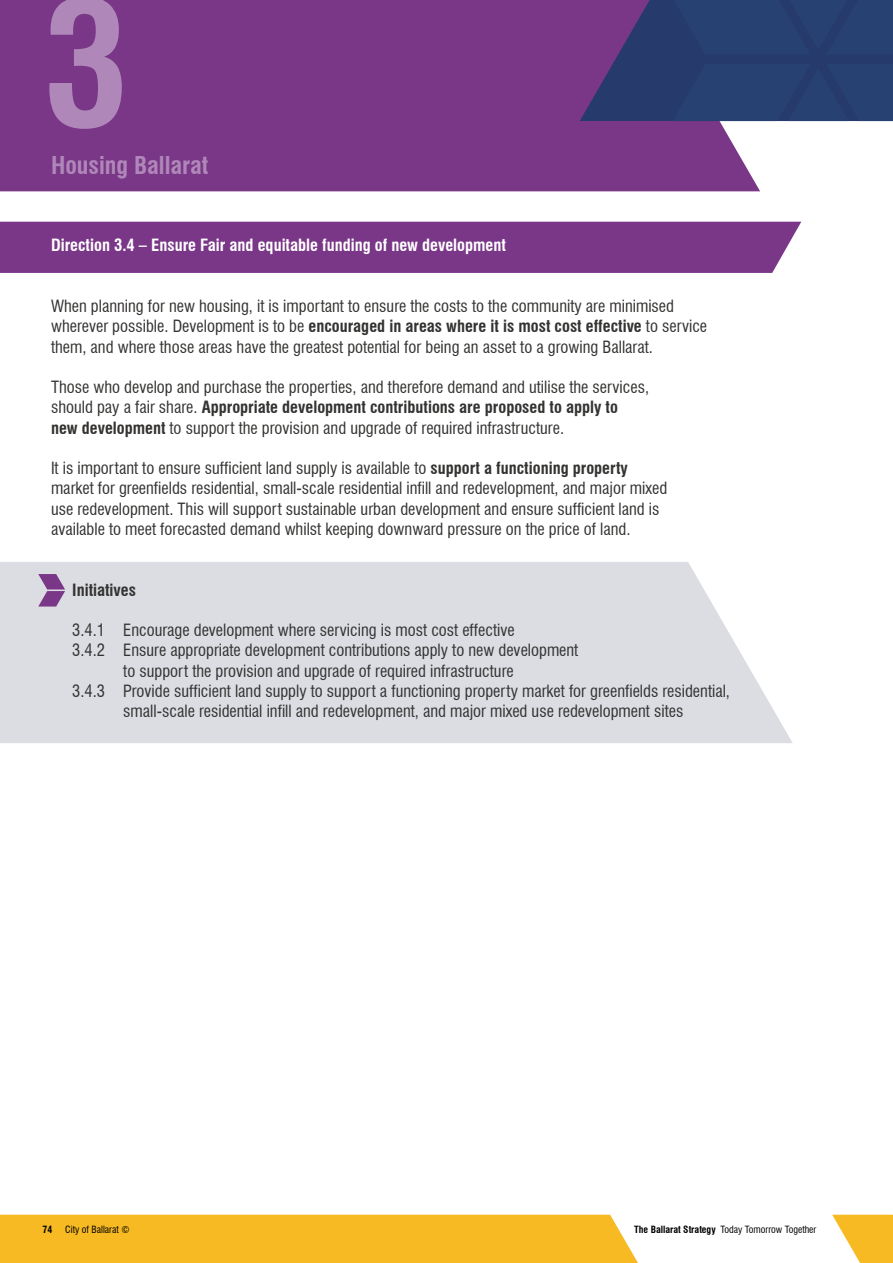
<style>
.page{position:relative;width:893px;height:1263px;background:#fff}
.page>*{position:absolute;margin:0;border:0;box-sizing:border-box;transform-origin:0 0}
.t1{font:700 condensed 171.6px "Swiss 721 BT";color:#af87b8}
.t2{font:700 condensed 24px "Swiss 721 BT";color:#af87b8}
.t3{font:condensed 16.5px/20.2px "Swiss 721 BT";color:#343332}
.t4{font:700 condensed 16.5px "Swiss 721 BT";color:#fff}
.t5{font:700 condensed 16.5px "Swiss 721 BT";color:#343332}
.t6{font:condensed 9.75px "Swiss 721 BT";color:#000}
.t7{font:700 condensed 9.75px "Swiss 721 BT";color:#000}
.s1{font-weight:700}
</style>
<div class="page">
<div style="left:0;top:562px;width:793px;height:181px;background:#dbdde3"></div>
<div style="left:0;top:222px;width:801px;height:51px;background:#7a3788"></div>
<div style="left:0;top:0;width:760px;height:191px;background:#7a3788"></div>
<svg style="left:580px;top:0;width:313px;height:121px;background:#2f3d72"></svg>
<svg style="left:38px;top:574px;width:27px;height:32px"></svg>
<svg style="left:832px;top:1215px;width:61px;height:48px"></svg>
<div style="left:0;top:1215px;width:638px;height:48px;background:#f8ba22"></div>
<h1 class="t1" style="left:43px;top:-39px;width:87px">3</h1>
<h2 class="t2" style="left:51px;top:150px;width:159px">Housing Ballarat</h2>
<p class="t4" style="left:51px;top:235px;width:456px">Direction 3.4 – Ensure Fair and equitable funding of new development</p>
<p class="t3" style="left:51px;top:296px;width:658px">When planning for new housing, it is important to ensure the costs to the community are minimised wherever possible. Development is to be <span class="s1">encouraged in areas where it is most cost effective</span> to service them, and where those areas have the greatest potential for being an asset to a growing Ballarat.</p>
<p class="t3" style="left:51px;top:377px;width:600px">Those who develop and purchase the properties, and therefore demand and utilise the services, should pay a fair share. <span class="s1">Appropriate development contributions are proposed to apply to<br>new development</span> to support the provision and upgrade of required infrastructure.</p>
<p class="t3" style="left:51px;top:458px;width:618px">It is important to ensure sufficient land supply is available to <span class="s1">support a functioning property </span>market for greenfields residential, small-scale residential infill and redevelopment, and major mixed use redevelopment. This will support sustainable urban development and ensure sufficient land is available to meet forecasted demand whilst keeping downward pressure on the price of land.</p>
<p class="t5" style="left:72px;top:580px;width:65px">Initiatives</p>
<p class="t3" style="left:72px;top:620px;width:444px">3.4.1 Encourage development where servicing is most cost effective</p>
<p class="t3" style="left:72px;top:640px;width:508px">3.4.2 Ensure appropriate development contributions apply to new development</p>
<p class="t3" style="left:123px;top:660px;width:392px">to support the provision and upgrade of required infrastructure</p>
<p class="t3" style="left:72px;top:681px;width:659px">3.4.3 Provide sufficient land supply to support a functioning property market for greenfields residential,</p>
<p class="t3" style="left:123px;top:701px;width:562px">small-scale residential infill and redevelopment, and major mixed use redevelopment sites</p>
<p class="t7" style="left:43px;top:1224px;width:11px">74</p>
<p class="t6" style="left:65px;top:1224px;width:66px">City of Ballarat ©</p>
<p class="t6" style="left:634px;top:1224px;width:184px"><span class="s1">The Ballarat Strategy</span> Today Tomorrow Together</p>
</div>
